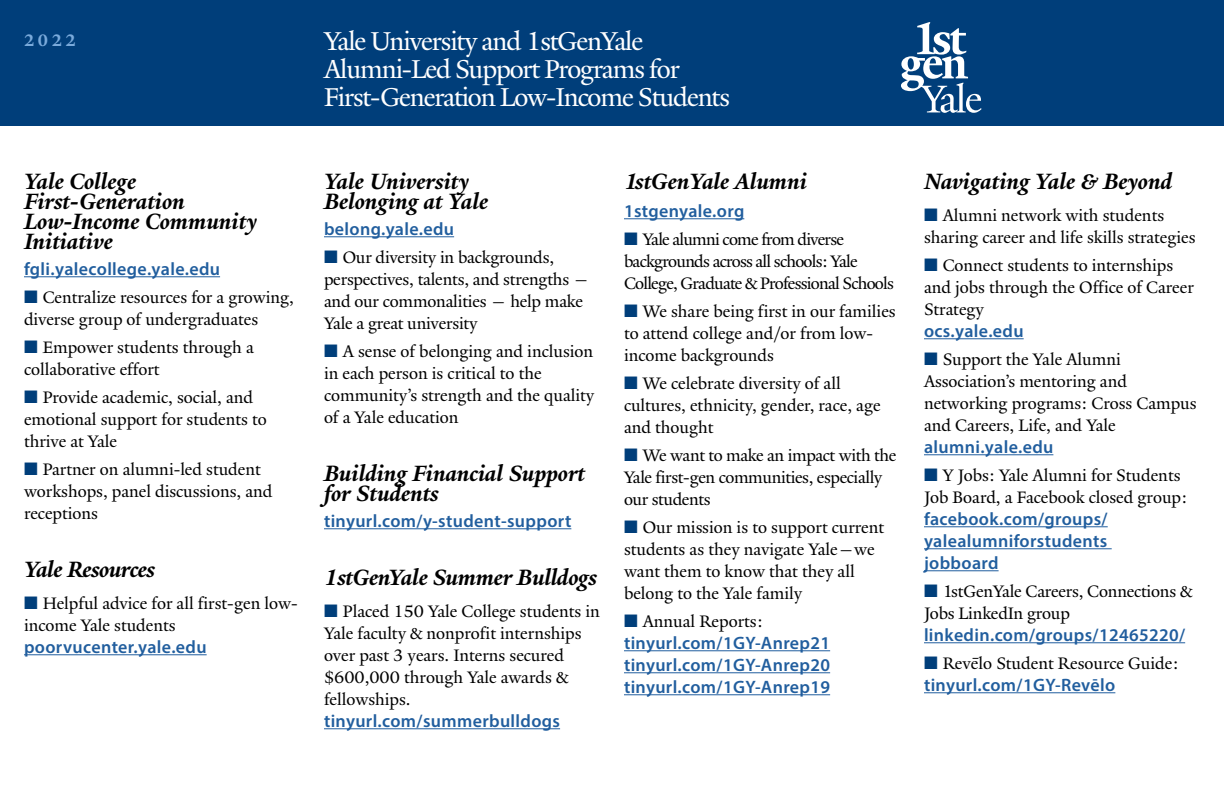
<style>
.page{position:relative;width:1224px;height:792px;background:#fff}
.page>*{position:absolute;margin:0;border:0;box-sizing:border-box;transform-origin:0 0}
.t1{font:28px/28px "Yale Design";letter-spacing:-.04em;color:#fff}
.t2{font:italic 700 24px/20px "Yale Admin";color:#000}
.t3{font:italic 700 24px "Yale Admin";letter-spacing:-.02em;color:#000}
.t4{font:18px/22px "Yale Admin";color:#000}
.t5{font:600 18px/22px "Myriad Pro";letter-spacing:.02em;color:#215e9e;text-align:justify}
.t6{font:18px/22px "Yale Admin";letter-spacing:-.04em;color:#000}
.t7{font:18px/22px "Yale Admin";letter-spacing:-.02em;color:#000}
.t8{font:700 18px "Yale Admin";color:#7aaadb}
.s1{font-family:"Yale Admin"}
.s2{color:#003e7a}
</style>
<div class="page">
<hr style="left:24px;top:276px;width:196px;height:1px;background:#215e9e">
<hr style="left:24px;top:654px;width:183px;height:1px;background:#215e9e">
<hr style="left:324px;top:236px;width:130px;height:1px;background:#215e9e">
<hr style="left:324px;top:528px;width:247px;height:1px;background:#215e9e">
<hr style="left:324px;top:728px;width:236px;height:1px;background:#215e9e">
<hr style="left:624px;top:218px;width:120px;height:1px;background:#215e9e">
<hr style="left:624px;top:650px;width:206px;height:1px;background:#215e9e">
<hr style="left:624px;top:672px;width:206px;height:1px;background:#215e9e">
<hr style="left:624px;top:694px;width:206px;height:1px;background:#215e9e">
<hr style="left:924px;top:338px;width:100px;height:1px;background:#215e9e">
<hr style="left:924px;top:454px;width:129px;height:1px;background:#215e9e">
<hr style="left:924px;top:526px;width:184px;height:1px;background:#215e9e">
<hr style="left:924px;top:548px;width:188px;height:1px;background:#215e9e">
<hr style="left:924px;top:570px;width:75px;height:1px;background:#215e9e">
<hr style="left:924px;top:642px;width:261px;height:1px;background:#215e9e">
<hr style="left:924px;top:692px;width:191px;height:1px;background:#215e9e">
<div style="left:0;top:0;width:1224px;height:126px;background:#003e7a"></div>
<svg style="left:901px;top:22px;width:81px;height:91px"></svg>
<p class="t8" style="left:24px;top:29px;width:53px">2022</p>
<h1 class="t1" style="left:324px;top:27px;width:408px">Yale University and <span class="s1">1</span>stGenYale<br>Alumni-Led Support Programs for<br>First-Generation Low-Income Students</h1>
<h2 class="t2" style="left:24px;top:171px;width:234px">Yale College<br>First-Generation<br>Low-Income Community<br>Initiative</h2>
<p class="t5" style="left:24px;top:257px;width:198px">fgli.yalecollege.yale.edu</p>
<p class="t4" style="left:24px;top:286px;width:272px"><span class="s2">■</span> Centralize resources for a growing, diverse group of undergraduates</p>
<p class="t4" style="left:24px;top:336px;width:231px"><span class="s2">■</span> Empower students through a collaborative effort</p>
<p class="t4" style="left:24px;top:386px;width:244px"><span class="s2">■</span> Provide academic, social, and emotional support for students to thrive at Yale</p>
<p class="t4" style="left:24px;top:458px;width:250px"><span class="s2">■</span> Partner on alumni-led student workshops, panel discussions, and receptions</p>
<h2 class="t3" style="left:24px;top:555px;width:132px">Yale Resources</h2>
<p class="t4" style="left:24px;top:592px;width:275px"><span class="s2">■</span> Helpful advice for all first-gen low&shy;income Yale students</p>
<p class="t5" style="left:24px;top:635px;width:184px">poorvucenter.yale.edu</p>
<h2 class="t2" style="left:324px;top:171px;width:166px">Yale University<br>Belonging at Yale</h2>
<p class="t5" style="left:324px;top:217px;width:132px">belong.yale.edu</p>
<p class="t4" style="left:324px;top:246px;width:267px"><span class="s2">■</span> Our diversity in backgrounds, perspectives, talents, and strengths — and our commonalities — help make<br>Yale a great university</p>
<p class="t4" style="left:324px;top:340px;width:272px"><span class="s2">■</span> A sense of belonging and inclusion in each person is critical to the community’s strength and the quality of a Yale education</p>
<h2 class="t2" style="left:324px;top:463px;width:263px">Building Financial Support for Students</h2>
<p class="t5" style="left:324px;top:509px;width:249px">tinyurl.com/y-student-support</p>
<h2 class="t2" style="left:324px;top:567px;width:274px">1stGenYale Summer Bulldogs</h2>
<p class="t4" style="left:324px;top:600px;width:278px"><span class="s2">■</span> Placed 150 Yale College students in<br>Yale faculty &amp; nonprofit internships over past 3 years. Interns secured $600,000 through Yale awards &amp; fellowships.</p>
<p class="t5" style="left:324px;top:709px;width:238px">tinyurl.com/summerbulldogs</p>
<h2 class="t2" style="left:624px;top:171px;width:184px">1stGenYale Alumni</h2>
<p class="t5" style="left:624px;top:199px;width:122px">1stgenyale.org</p>
<p class="t6" style="left:624px;top:228px;width:271px"><span class="s2">■</span> Yale alumni come from diverse backgrounds across all schools: Yale<br>College, Graduate &amp; Professional Schools</p>
<p class="t4" style="left:624px;top:300px;width:273px"><span class="s2">■</span> We share being first in our families to attend college and/or from low&shy;income backgrounds</p>
<p class="t4" style="left:624px;top:372px;width:258px"><span class="s2">■</span> We celebrate diversity of all cultures, ethnicity, gender, race, age and thought</p>
<p class="t7" style="left:624px;top:444px;width:274px"><span class="s2">■</span> We want to make an impact with the<br>Yale first-gen communities, especially our students</p>
<p class="t4" style="left:624px;top:516px;width:262px"><span class="s2">■</span> Our mission is to support current students as they navigate Yale—we want them to know that they all belong to the Yale family</p>
<p class="t4" style="left:624px;top:610px;width:140px"><span class="s2">■</span> Annual Reports:</p>
<p class="t5" style="left:624px;top:631px;width:208px">tinyurl.com/1GY-Anrep21 tinyurl.com/1GY-Anrep20 tinyurl.com/1GY-Anrep19</p>
<h2 class="t2" style="left:924px;top:171px;width:250px">Navigating Yale &amp; Beyond</h2>
<p class="t4" style="left:924px;top:204px;width:273px"><span class="s2">■</span> Alumni network with students sharing career and life skills strategies</p>
<p class="t4" style="left:924px;top:254px;width:271px"><span class="s2">■</span> Connect students to internships and jobs through the Office of Career<br>Strategy</p>
<p class="t5" style="left:924px;top:319px;width:101px">ocs.yale.edu</p>
<p class="t4" style="left:924px;top:348px;width:274px"><span class="s2">■</span> Support the Yale Alumni<br>Association’s mentoring and networking programs: Cross Campus and Careers, Life, and Yale</p>
<p class="t5" style="left:924px;top:435px;width:131px">alumni.yale.edu</p>
<p class="t4" style="left:924px;top:464px;width:265px"><span class="s2">■</span> Y Jobs: Yale Alumni for Students<br>Job Board, a Facebook closed group:</p>
<p class="t5" style="left:924px;top:507px;width:185px">facebook.com/groups/ yalealumniforstudents jobboard</p>
<p class="t4" style="left:924px;top:580px;width:270px"><span class="s2">■</span> 1stGenYale Careers, Connections &amp;<br>Jobs LinkedIn group</p>
<p class="t5" style="left:924px;top:623px;width:263px">linkedin.com/groups/12465220/</p>
<p class="t4" style="left:924px;top:652px;width:256px"><span class="s2">■</span> Reve¯lo Student Resource Guide:</p>
<p class="t5" style="left:924px;top:673px;width:193px">tinyurl.com/1GY-Revēlo</p>
</div>
